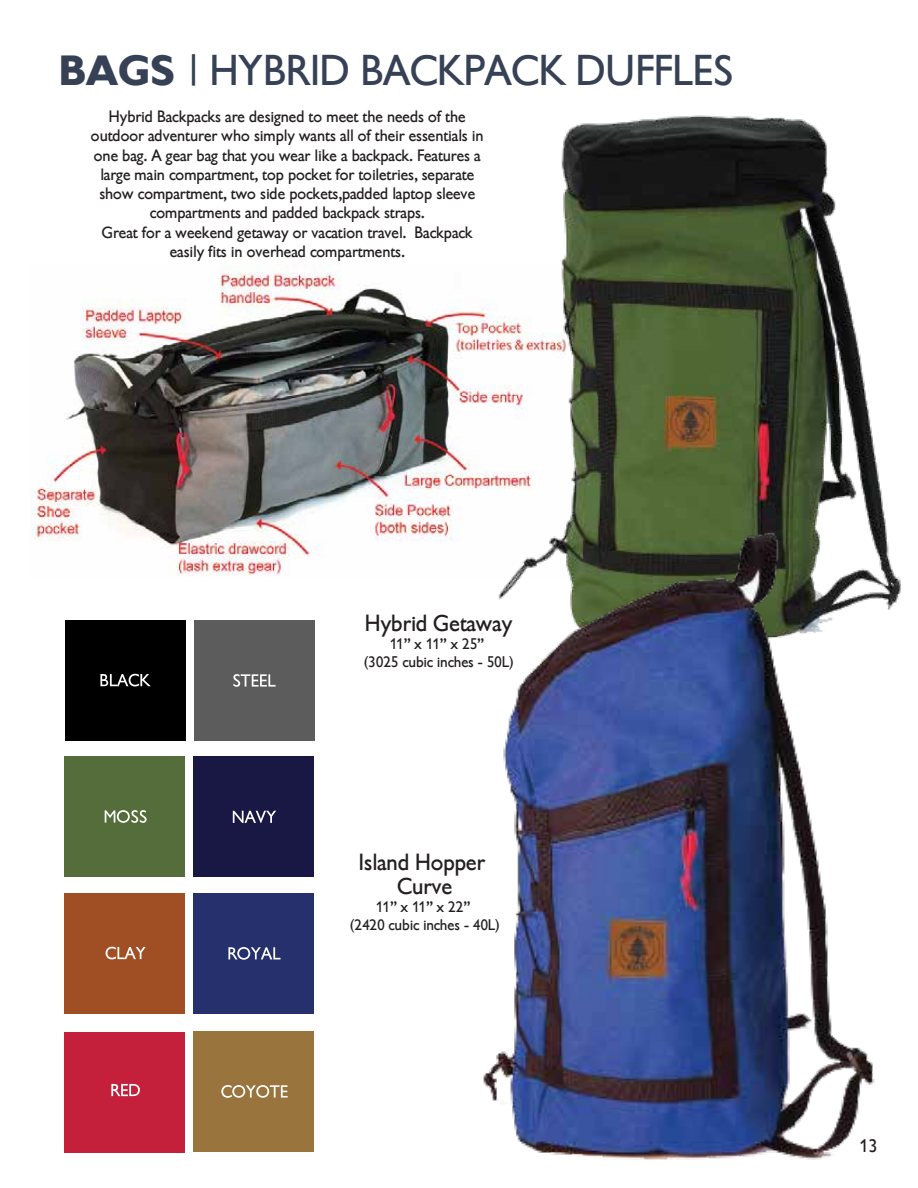
<style>
.page{position:relative;width:918px;height:1188px;background:#fff}
.page>*{position:absolute;margin:0;border:0;box-sizing:border-box;transform-origin:0 0}
.t1{font:42px "Gibson";color:#364156}
.t2{font:22.8px/24px "Gibson";color:#231f20;text-align:center}
.t3{font:18px "Gibson";color:#231f20}
.t4{font:16.05px/19.2px "Gibson";color:#231f20;text-align:center}
.t5{font:15px/18px "Gibson";color:#231f20;text-align:center}
.s1{font-weight:700}
</style>
<div class="page">
<img style="left:31px;top:264px;width:455px;height:312px">
<div style="left:65px;top:620px;width:121px;height:121px;background:#000"></div>
<div style="left:64px;top:756px;width:121px;height:121px;background:#556d3b"></div>
<div style="left:64px;top:893px;width:121px;height:120px;background:#9f4f23"></div>
<svg style="left:105px;top:810px;width:42px;height:13px"></svg>
<svg style="left:100px;top:674px;width:51px;height:12px"></svg>
<svg style="left:106px;top:947px;width:40px;height:12px"></svg>
<div style="left:194px;top:620px;width:121px;height:121px;background:#5c5c5c"></div>
<div style="left:193px;top:756px;width:121px;height:121px;background:#191743"></div>
<div style="left:193px;top:893px;width:121px;height:121px;background:#26306c"></div>
<svg style="left:233px;top:811px;width:43px;height:12px"></svg>
<svg style="left:233px;top:674px;width:43px;height:13px"></svg>
<svg style="left:228px;top:947px;width:53px;height:13px"></svg>
<img style="left:486px;top:115px;width:398px;height:395px">
<img style="left:448px;top:510px;width:453px;height:650px">
<div style="left:64px;top:1032px;width:121px;height:121px;background:#c4203b"></div>
<svg style="left:111px;top:1084px;width:29px;height:12px"></svg>
<div style="left:193px;top:1031px;width:121px;height:121px;background:#99743c"></div>
<svg style="left:221px;top:1085px;width:67px;height:13px"></svg>
<h1 class="t1" style="left:60px;top:46px;width:676px"><span class="s1">BAGS |</span> HYBRID BACKPACK DUFFLES</h1>
<p class="t4" style="left:91px;top:107px;width:394px">Hybrid Backpacks are designed to meet the needs of the outdoor adventurer who simply wants all of their essentials in one bag. A gear bag that you wear like a backpack. Features a large main compartment, top pocket for toiletries, separate show compartment, two side pockets,padded laptop sleeve compartments and padded backpack straps.<br>Great for a weekend getaway or vacation travel. Backpack easily fits in overhead compartments.</p>
<h2 class="t2" style="left:366px;top:612px;width:149px">Hybrid Getaway</h2>
<p class="t5" style="left:364px;top:635px;width:152px">11" x 11" x 25"<br>(3025 cubic inches - 50L)</p>
<h2 class="t2" style="left:359px;top:850px;width:128px">Island Hopper<br>Curve</h2>
<p class="t5" style="left:350px;top:898px;width:152px">11" x 11" x 22"<br>(2420 cubic inches - 40L)</p>
<p class="t3" style="left:860px;top:1135px;width:20px">13</p>
</div>
